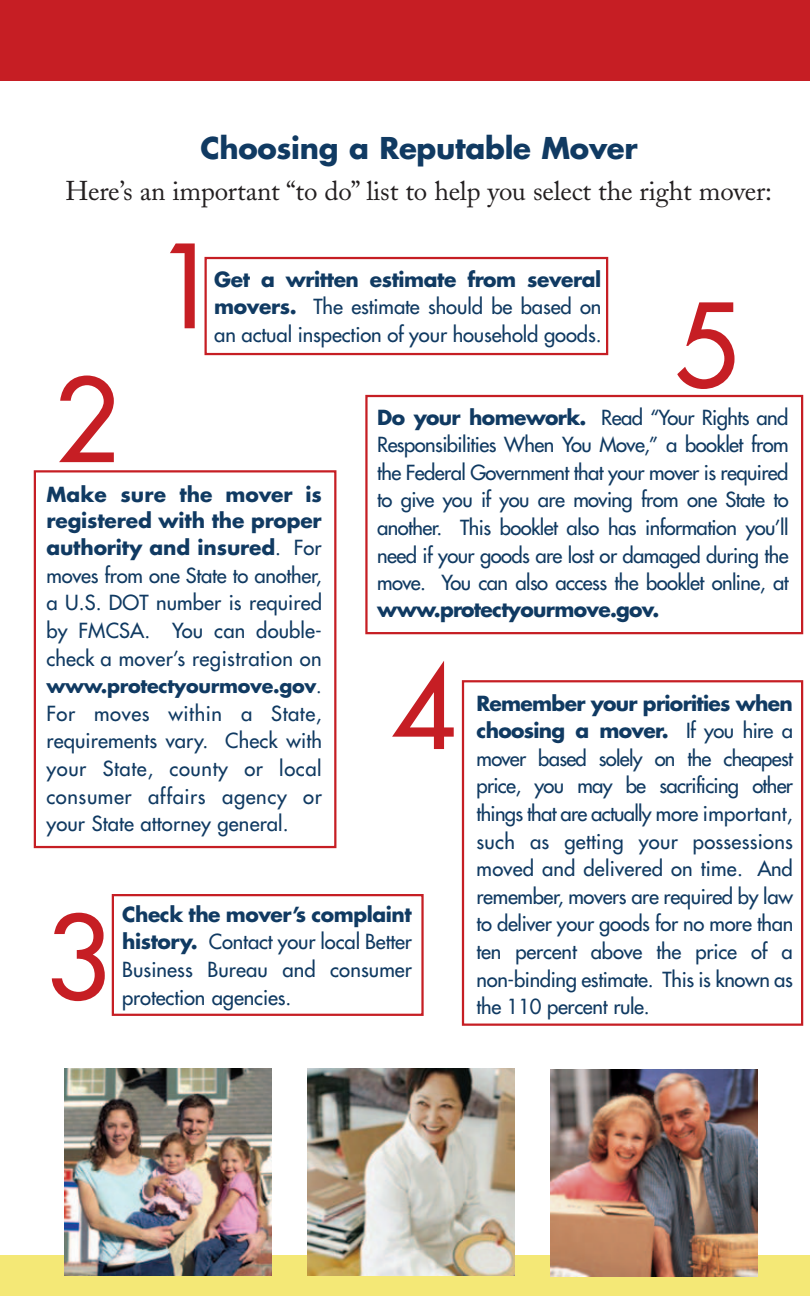
<style>
.page{position:relative;width:810px;height:1296px;background:#fff}
.page>*{position:absolute;margin:0;border:0;box-sizing:border-box;transform-origin:0 0}
.t1{font:112.5px "Futura";color:#c61e24}
.t2{font:700 29.25px "Futura";letter-spacing:-.01em;color:#103a62}
.t3{font:27px "Adobe Caslon";letter-spacing:-.01em;color:#231f20}
.t4{font:20.25px/27.7px "Futura";letter-spacing:-.015em;color:#103a62}
.t5{font:700 20.25px "Futura";letter-spacing:-.02em;color:#103a62}
.t6{font:20.25px/27.7px "Futura";letter-spacing:.005em;color:#103a62}
.t7{font:20.25px "Futura";letter-spacing:.03em;color:#103a62}
.t8{font:20.25px "Futura";letter-spacing:-.035em;color:#103a62}
.t9{font:700 20.25px "Futura";letter-spacing:.005em;color:#103a62}
.t10{font:700 19.12px "Futura";letter-spacing:-.015em;color:#103a62}
.s1{font-weight:700}
.s2{font-weight:400}
</style>
<div class="page">
<div style="left:0;top:0;width:810px;height:81px;background:#c61e24"></div>
<svg style="left:33px;top:256px;width:771px;height:593px"></svg>
<div style="left:0;top:1256px;width:810px;height:40px;background:#f4e876"></div>
<div style="left:112px;top:894px;width:312px;height:122px;border:2px solid #c61e24"></div>
<div style="left:462px;top:680px;width:341px;height:346px;border:2px solid #c61e24"></div>
<img style="left:551px;top:1070px;width:206px;height:206px">
<img style="left:65px;top:1069px;width:206px;height:206px">
<img style="left:308px;top:1069px;width:207px;height:206px">
<h1 class="t2" style="left:200px;top:134px;width:439px">Choosing a Reputable Mover</h1>
<p class="t3" style="left:65px;top:181px;width:708px">Here’s an important “to do” list to help you select the right mover:</p>
<h1 class="t1" style="left:156px;top:231px;width:67px">1</h1>
<p class="t5" style="left:214px;top:270px;width:389px">Get a written estimate from several</p>
<p class="t4" style="left:214px;top:294px;width:389px"><span class="s1">movers.</span> The estimate should be based on</p>
<h1 class="t1" style="left:674px;top:290px;width:67px">5</h1>
<p class="t4" style="left:214px;top:322px;width:389px">an actual inspection of your household goods.</p>
<h1 class="t1" style="left:54px;top:364px;width:67px">2</h1>
<p class="t4" style="left:377px;top:405px;width:413px"><span class="s1">Do your homework.</span> Read “Your Rights and</p>
<p class="t4" style="left:377px;top:432px;width:413px">Responsibilities When You Move,” a booklet from the Federal Government that your mover is required</p>
<p class="t9" style="left:46px;top:485px;width:277px">Make sure the mover is</p>
<p class="t4" style="left:377px;top:488px;width:413px">to give you if you are moving from one State to</p>
<p class="t5" style="left:46px;top:511px;width:277px">registered with the proper</p>
<p class="t4" style="left:377px;top:515px;width:413px">another. This booklet also has information you’ll</p>
<p class="t5" style="left:46px;top:538px;width:277px">authority and insured<span class="s2">. For</span></p>
<p class="t4" style="left:377px;top:543px;width:413px">need if your goods are lost or damaged during the</p>
<p class="t4" style="left:46px;top:563px;width:277px">moves from one State to another,</p>
<p class="t4" style="left:377px;top:570px;width:413px">move. You can also access the booklet online, at</p>
<p class="t6" style="left:46px;top:590px;width:277px">a U.S. DOT number is required</p>
<p class="t5" style="left:377px;top:600px;width:284px">www.protectyourmove.gov.</p>
<p class="t6" style="left:46px;top:618px;width:277px">by FMCSA. You can double&shy;check a mover’s registration on</p>
<p class="t10" style="left:46px;top:677px;width:277px">www.protectyourmove.gov<span class="s2">.</span></p>
<p class="t5" style="left:477px;top:694px;width:318px">Remember your priorities when</p>
<h1 class="t1" style="left:391px;top:651px;width:67px">4</h1>
<p class="t7" style="left:46px;top:703px;width:277px">For moves within a State,</p>
<p class="t6" style="left:46px;top:728px;width:277px">requirements vary. Check with</p>
<p class="t5" style="left:477px;top:721px;width:318px">choosing a mover. <span class="s2">If you hire a</span></p>
<p class="t7" style="left:46px;top:758px;width:277px">your State, county or local</p>
<p class="t8" style="left:477px;top:748px;width:318px">mover based solely on the cheapest</p>
<p class="t7" style="left:46px;top:786px;width:277px">consumer affairs agency or</p>
<p class="t8" style="left:477px;top:776px;width:318px">price, you may be sacrificing other</p>
<p class="t6" style="left:46px;top:811px;width:244px">your State attorney general.</p>
<p class="t4" style="left:477px;top:801px;width:318px;text-align:justify">things that are actually more important, such as getting your possessions moved and delivered on time. And remember, movers are required by law</p>
<p class="t5" style="left:122px;top:905px;width:291px">Check the mover’s complaint</p>
<p class="t4" style="left:477px;top:911px;width:318px">to deliver your goods for no more than</p>
<h1 class="t1" style="left:46px;top:902px;width:67px">3</h1>
<p class="t4" style="left:122px;top:929px;width:291px"><span class="s1">history.</span> Contact your local Better</p>
<p class="t4" style="left:477px;top:939px;width:318px">ten percent above the price of a</p>
<p class="t6" style="left:122px;top:957px;width:291px">Business Bureau and consumer</p>
<p class="t4" style="left:477px;top:967px;width:318px">non-binding estimate. This is known as</p>
<p class="t4" style="left:122px;top:985px;width:171px">protection agencies.</p>
<p class="t4" style="left:477px;top:994px;width:175px">the 110 percent rule.</p>
</div>
